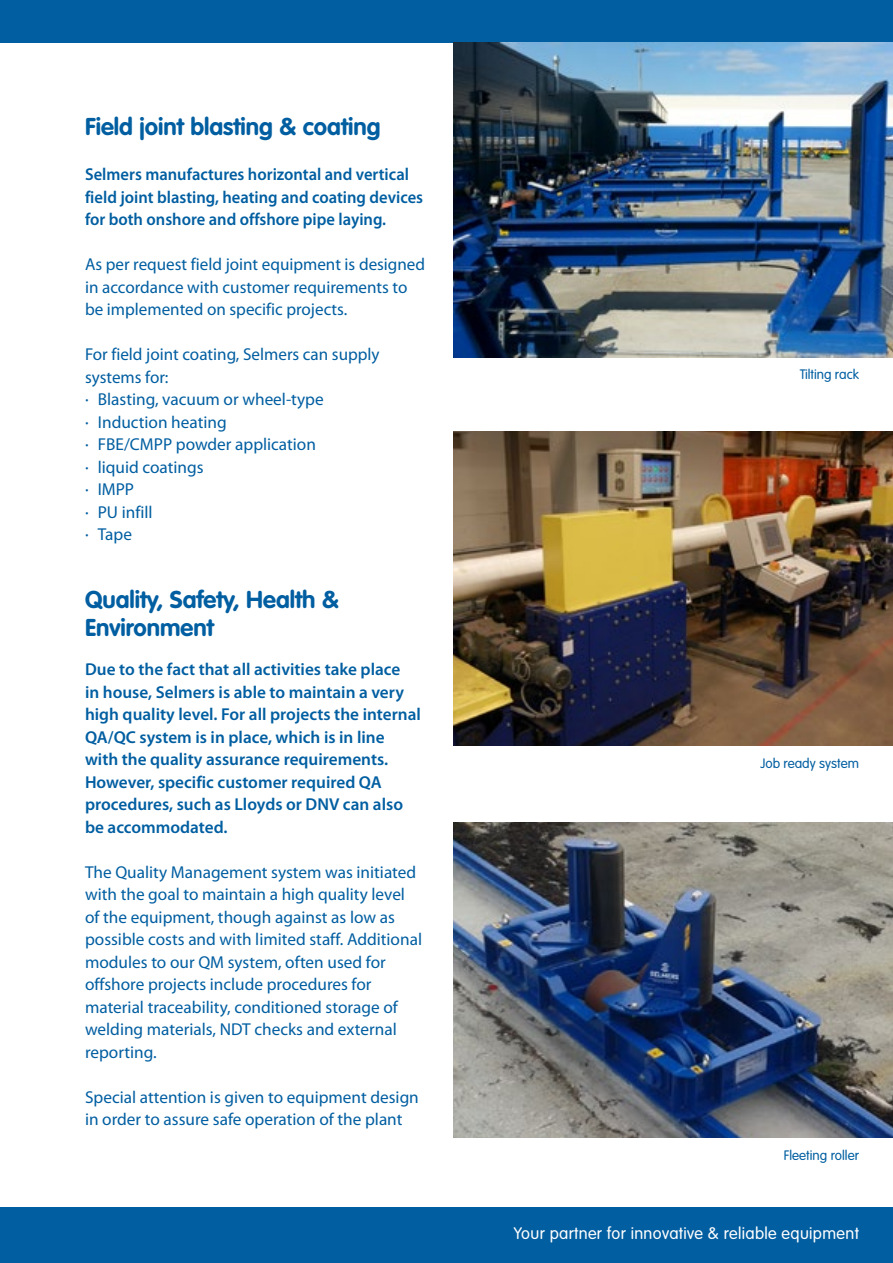
<style>
.page{position:relative;width:893px;height:1263px;background:#fff}
.page>*{position:absolute;margin:0;border:0;box-sizing:border-box;transform-origin:0 0}
.Kop{font:700 24px/28.5px "VAG Rounded";color:#005ea1}
.Broodtekst{font:17.25px/22.5px "Myriad Pro";color:#005ea1}
.Inleiding{font:600 17.25px/22.5px "Myriad Pro";color:#005ea1}
.Inleiding-2{font:600 17.25px/22.5px "Myriad Pro";color:#005ea1;scale:.96 1}
.t1{font:300 16.5px "VAG Rounded";letter-spacing:.02em;color:#fff}
.Fotobijscrift_right{font:300 13.5px "VAG Rounded";color:#005ea1}
.s1{font-size:18px}
</style>
<div class="page">
<div style="left:0;top:0;width:893px;height:43px;background:#005ea1"></div>
<div style="left:0;top:1208px;width:893px;height:55px;background:#005ea1"></div>
<img style="left:454px;top:823px;width:439px;height:314px">
<img style="left:454px;top:431px;width:439px;height:315px">
<img style="left:454px;top:43px;width:439px;height:314px">
<p class="Kop" style="left:85px;top:113px;width:297px">Field joint blasting &amp; coating</p>
<p class="Inleiding-2" style="left:85px;top:163px;width:354px">Selmers manufactures horizontal and vertical field joint blasting, heating and coating devices for both onshore and offshore pipe laying.</p>
<p class="Broodtekst" style="left:85px;top:253px;width:342px">As per request field joint equipment is designed in accordance with customer requirements to be implemented on specific projects.</p>
<p class="Broodtekst" style="left:85px;top:343px;width:296px">For field joint coating, Selmers can supply systems for:</p>
<p class="Broodtekst" style="left:85px;top:388px;width:240px"><span class="s1">·</span> Blasting, vacuum or wheel-type</p>
<p class="Broodtekst" style="left:85px;top:411px;width:143px"><span class="s1">·</span> Induction heating</p>
<p class="Broodtekst" style="left:85px;top:433px;width:232px"><span class="s1">·</span> FBE/CMPP powder application</p>
<p class="Broodtekst" style="left:85px;top:456px;width:120px"><span class="s1">·</span> liquid coatings</p>
<p class="Broodtekst" style="left:85px;top:478px;width:51px"><span class="s1">·</span> IMPP</p>
<p class="Broodtekst" style="left:85px;top:501px;width:69px"><span class="s1">·</span> PU infill</p>
<p class="Broodtekst" style="left:85px;top:523px;width:48px"><span class="s1">·</span> Tape</p>
<p class="Kop" style="left:85px;top:586px;width:255px">Quality, Safety, Health &amp;<br>Environment</p>
<p class="Inleiding" style="left:85px;top:658px;width:337px">Due to the fact that all activities take place<br>in house, Selmers is able to maintain a very high quality level. For all projects the internal QA/QC system is in place, which is in line with the quality assurance requirements.<br>However, specific customer required QA procedures, such as Lloyds or DNV can also be accommodated.</p>
<p class="Broodtekst" style="left:85px;top:861px;width:339px">The Quality Management system was initiated with the goal to maintain a high quality level of the equipment, though against as low as possible costs and with limited staff. Additional modules to our QM system, often used for offshore projects include procedures for material traceability, conditioned storage of welding materials, NDT checks and external reporting.</p>
<p class="Broodtekst" style="left:85px;top:1086px;width:335px">Special attention is given to equipment design in order to assure safe operation of the plant</p>
<p class="Fotobijscrift_right" style="left:800px;top:367px;width:61px">Tilting rack</p>
<p class="Fotobijscrift_right" style="left:760px;top:755px;width:100px">Job ready system</p>
<p class="Fotobijscrift_right" style="left:784px;top:1147px;width:76px">Fleeting roller</p>
<p class="t1" style="left:514px;top:1224px;width:347px">Your partner for innovative &amp; reliable equipment</p>
</div>
